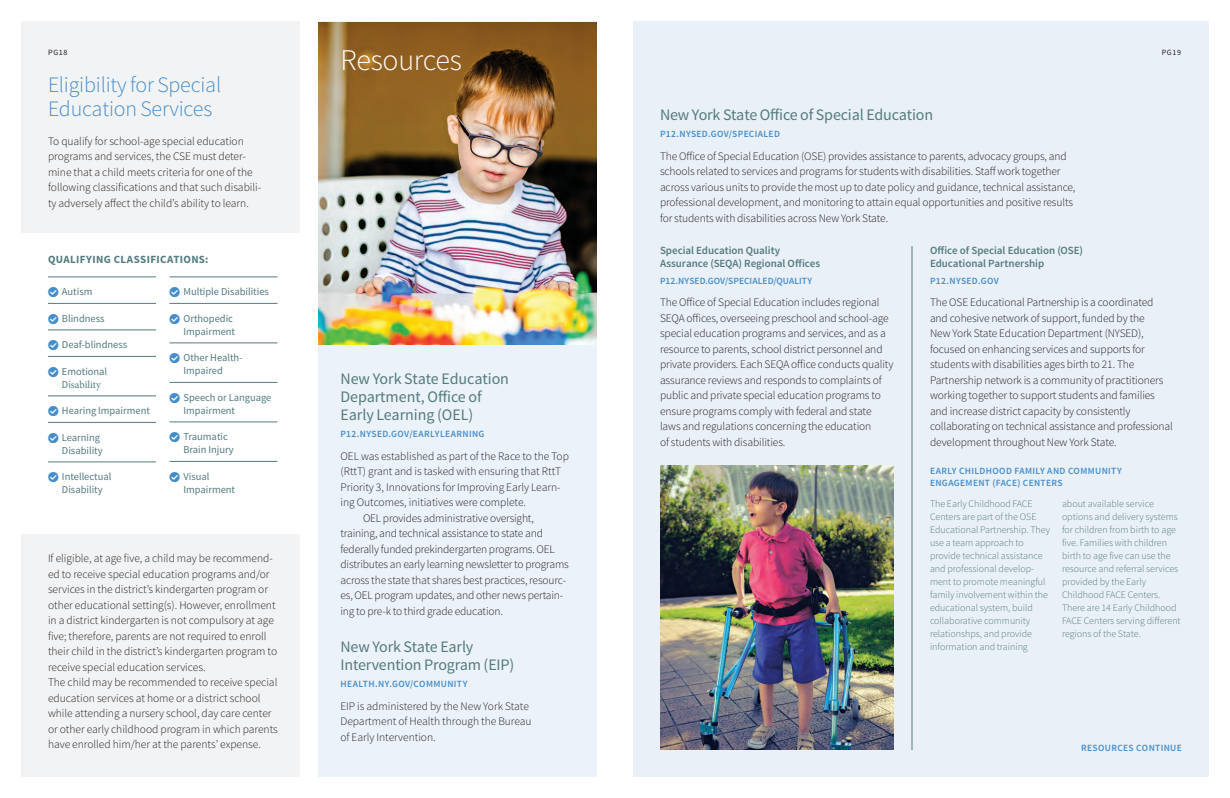
<style>
.page{position:relative;width:1230px;height:798px;background:#fff}
.page>*{position:absolute;margin:0;border:0;box-sizing:border-box;transform-origin:0 0}
.t1{font:300 30px "Source Sans Pro";letter-spacing:-.01em;color:#fff}
.t2{font:300 22px/25px "Source Sans Pro";letter-spacing:-.01em;color:#448dcb}
.t3{font:16px/18px "Source Sans Pro";letter-spacing:-.01em;color:#547b7f}
.t4{font:300 11.5px/15.5px "Source Sans Pro";letter-spacing:-.01em;color:#231f20}
.t5{font:600 11px/13px "Source Sans Pro";letter-spacing:-.005em;color:#547b7f}
.t6{font:700 11px "Source Sans Pro";letter-spacing:.035em;color:#547b7f}
.t7{font:10.5px/13px "Source Sans Pro";color:#547b7f}
.t8{font:10.5px "Minion Pro";color:#547b7f}
.t9{font:300 10px/13px "Source Sans Pro";color:#547b7f}
.t10{font:600 9.5px/12px "Source Sans Pro";letter-spacing:.035em;color:#448dcb}
.t11{font:600 9.5px "Source Sans Pro";letter-spacing:.005em;color:#448dcb}
.t12{font:8px "Source Sans Pro";letter-spacing:.075em;color:#231f20}
.s1{font-family:"Source Sans Pro"}
</style>
<div class="page">
<div style="left:318px;top:21px;width:279px;height:756px;background:#ecf2f9"></div>
<div style="left:21px;top:21px;width:279px;height:756px;background:#f2f3f4"></div>
<div style="left:633px;top:21px;width:576px;height:756px;background:#eaf0f8"></div>
<div style="left:6px;top:234px;width:306px;height:300px;background:#fff"></div>
<hr style="left:48px;top:277px;width:108px;height:1px;background:#547b7f">
<hr style="left:48px;top:303px;width:108px;height:1px;background:#547b7f">
<hr style="left:48px;top:330px;width:108px;height:1px;background:#547b7f">
<hr style="left:48px;top:356px;width:108px;height:1px;background:#547b7f">
<hr style="left:48px;top:396px;width:108px;height:1px;background:#547b7f">
<hr style="left:48px;top:422px;width:108px;height:1px;background:#547b7f">
<hr style="left:48px;top:462px;width:108px;height:1px;background:#547b7f">
<hr style="left:170px;top:277px;width:108px;height:1px;background:#547b7f">
<hr style="left:170px;top:303px;width:108px;height:1px;background:#547b7f">
<hr style="left:170px;top:343px;width:108px;height:1px;background:#547b7f">
<hr style="left:170px;top:382px;width:108px;height:1px;background:#547b7f">
<hr style="left:170px;top:422px;width:108px;height:1px;background:#547b7f">
<hr style="left:170px;top:461px;width:108px;height:1px;background:#547b7f">
<hr style="left:912px;top:246px;width:1px;height:504px;background:#547b7f">
<img style="left:318px;top:22px;width:279px;height:323px">
<img style="left:661px;top:466px;width:232px;height:284px">
<p class="t12" style="left:48px;top:47px;width:21px">PG18</p>
<p class="t12" style="left:1162px;top:47px;width:21px">PG19</p>
<h1 class="t1" style="left:340px;top:41px;width:123px">Resources</h1>
<h2 class="t2" style="left:48px;top:72px;width:175px">Eligibility for Special<br>Education Services</h2>
<p class="t4" style="left:48px;top:133px;width:215px">To qualify for school-age special education programs and services, the CSE must deter&shy;mine that a child meets criteria for one of the following classifications and that such disabili&shy;ty adversely affect the child’s ability to learn.</p>
<p class="t6" style="left:48px;top:253px;width:162px">QUALIFYING CLASSIFICATIONS:</p>
<p class="t7" style="left:62px;top:286px;width:32px">Autism</p>
<p class="t7" style="left:62px;top:312px;width:44px">Blindness</p>
<p class="t7" style="left:62px;top:339px;width:67px">Deaf-blindness</p>
<p class="t7" style="left:62px;top:365px;width:47px">Emotional</p>
<p class="t8" style="left:62px;top:378px;width:40px"><span class="s1">Di</span>sability</p>
<p class="t7" style="left:62px;top:405px;width:89px">Hearing Impairment</p>
<p class="t7" style="left:62px;top:431px;width:42px">Learning<br>Disability</p>
<p class="t7" style="left:62px;top:471px;width:51px">Intellectual<br>Disability</p>
<p class="t7" style="left:183px;top:286px;width:87px">Multiple Disabilities</p>
<p class="t7" style="left:183px;top:312px;width:53px">Orthopedic<br>Impairment</p>
<p class="t7" style="left:183px;top:352px;width:61px">Other Health-<br>Impaired</p>
<p class="t7" style="left:183px;top:391px;width:90px">Speech or Language<br>Impairment</p>
<p class="t7" style="left:183px;top:431px;width:52px">Traumatic<br>Brain Injury</p>
<p class="t7" style="left:183px;top:470px;width:53px">Visual<br>Impairment</p>
<p class="t4" style="left:48px;top:551px;width:231px">If eligible, at age five, a child may be recommend&shy;ed to receive special education programs and/or services in the district’s kindergarten program or other educational setting(s). However, enrollment in a district kindergarten is not compulsory at age five; therefore, parents are not required to enroll their child in the district’s kindergarten program to receive special education services.<br>The child may be recommended to receive special education services at home or a district school while attending a nursery school, day care center or other early childhood program in which parents have enrolled him/her at the parents’ expense.</p>
<h3 class="t3" style="left:340px;top:370px;width:170px">New York State Education<br>Department, Office of<br>Early Learning (OEL)</h3>
<p class="t10" style="left:340px;top:428px;width:146px">P12.NYSED.GOV/EARLYLEARNING</p>
<p class="t4" style="left:340px;top:448px;width:230px">OEL was established as part of the Race to the Top</p>
<p class="t4" style="left:340px;top:464px;width:222px">(RttT) grant and is tasked with ensuring that RttT</p>
<p class="t4" style="left:340px;top:479px;width:222px">Priority 3, Innovations for Improving Early Learn-</p>
<p class="t4" style="left:340px;top:495px;width:187px">ing Outcomes, initiatives were complete.</p>
<p class="t4" style="left:363px;top:510px;width:173px">OEL provides administrative oversight,</p>
<p class="t4" style="left:340px;top:526px;width:204px">training, and technical assistance to state and</p>
<p class="t4" style="left:340px;top:541px;width:216px">federally funded prekindergarten programs. OEL</p>
<p class="t4" style="left:340px;top:557px;width:230px">distributes an early learning newsletter to programs</p>
<p class="t4" style="left:340px;top:572px;width:227px">across the state that shares best practices, resourc-</p>
<p class="t4" style="left:340px;top:588px;width:224px">es, OEL program updates, and other news pertain-</p>
<p class="t4" style="left:340px;top:603px;width:164px">ing to pre-k to third grade education.</p>
<h3 class="t3" style="left:340px;top:638px;width:175px">New York State Early<br>Intervention Program (EIP)</h3>
<p class="t10" style="left:340px;top:678px;width:129px">HEALTH.NY.GOV/COMMUNITY</p>
<p class="t4" style="left:340px;top:698px;width:193px">EIP is administered by the New York State<br>Department of Health through the Bureau of Early Intervention.</p>
<h3 class="t3" style="left:660px;top:106px;width:275px">New York State Office of Special Education</h3>
<p class="t10" style="left:660px;top:128px;width:121px">P12.NYSED.GOV/SPECIALED</p>
<p class="t4" style="left:660px;top:148px;width:417px">The Office of Special Education (OSE) provides assistance to parents, advocacy groups, and schools related to services and programs for students with disabilities. Staff work together across various units to provide the most up to date policy and guidance, technical assistance, professional development, and monitoring to attain equal opportunities and positive results for students with disabilities across New York State.</p>
<p class="t5" style="left:660px;top:244px;width:162px">Special Education Quality<br>Assurance (SEQA) Regional Offices</p>
<p class="t11" style="left:660px;top:274px;width:154px">P12.NYSED.GOV/SPECIALED/QUALITY</p>
<p class="t4" style="left:660px;top:295px;width:235px">The Office of Special Education includes regional SEQA offices, overseeing preschool and school-age special education programs and services, and as a resource to parents, school district personnel and private providers. Each SEQA office conducts quality assurance reviews and responds to complaints of public and private special education programs to ensure programs comply with federal and state laws and regulations concerning the education<br>of students with disabilities.</p>
<p class="t5" style="left:930px;top:244px;width:154px">Office of Special Education (OSE)<br>Educational Partnership</p>
<p class="t10" style="left:930px;top:275px;width:70px">P12.NYSED.GOV</p>
<p class="t4" style="left:930px;top:295px;width:244px">The OSE Educational Partnership is a coordinated and cohesive network of support, funded by the<br>New York State Education Department (NYSED), focused on enhancing services and supports for students with disabilities ages birth to 21. The Partnership network is a community of practitioners working together to support students and families and increase district capacity by consistently collaborating on technical assistance and professional development throughout New York State.</p>
<p class="t10" style="left:930px;top:465px;width:193px">EARLY CHILDHOOD FAMILY AND COMMUNITY<br>ENGAGEMENT (FACE) CENTERS</p>
<p class="t9" style="left:930px;top:497px;width:122px">The Early Childhood FACE<br>Centers are part of the OSE<br>Educational Partnership. They use a team approach to provide technical assistance and professional develop&shy;ment to promote meaningful family involvement within the educational system, build collaborative community relationshps, and provide information and training</p>
<p class="t9" style="left:1062px;top:497px;width:120px">about available service options and delivery systems for children from birth to age five. Families with children birth to age five can use the resource and referral services provided by the Early<br>Childhood FACE Centers.<br>There are 14 Early Childhood<br>FACE Centers serving different regions of the State.</p>
<p class="t10" style="left:1081px;top:742px;width:102px">RESOURCES CONTINUE</p>
</div>
